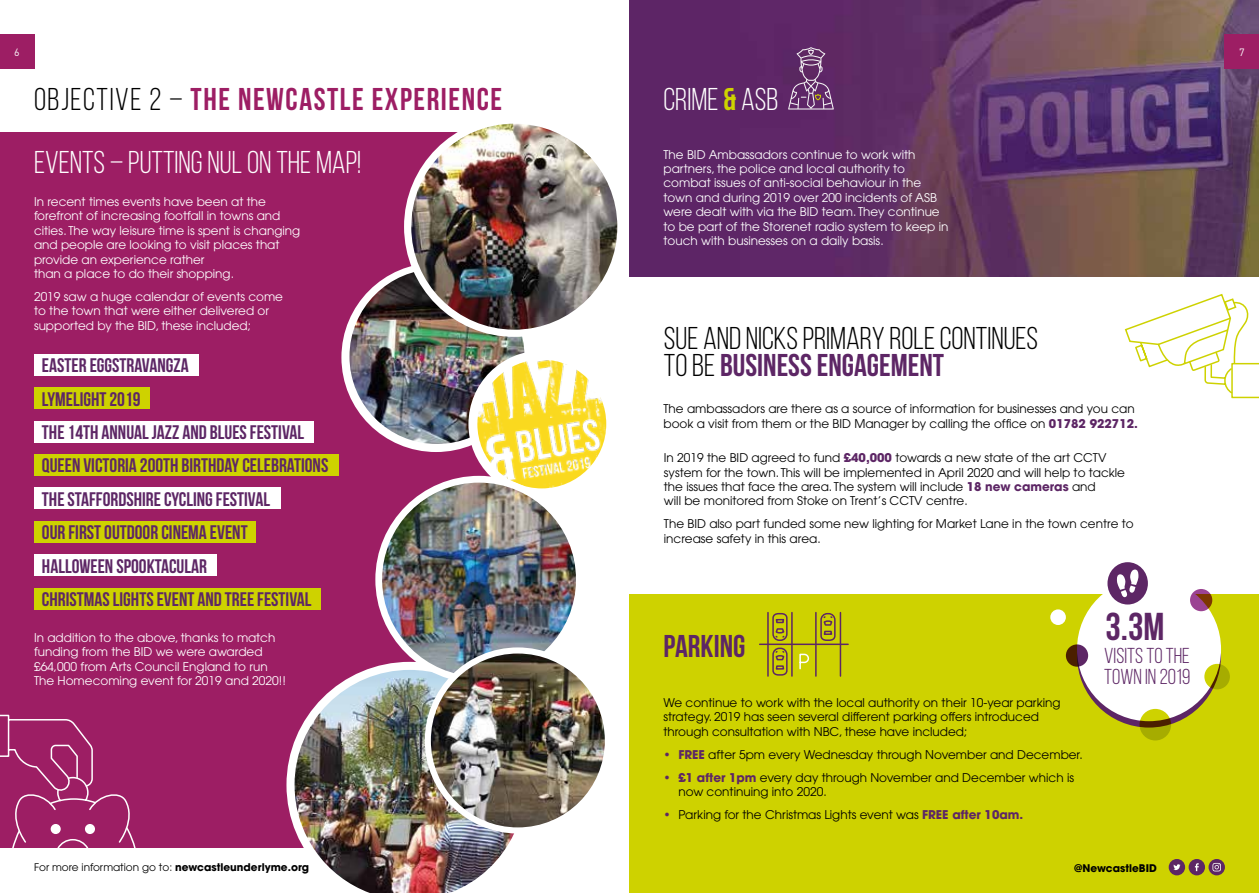
<style>
.page{position:relative;width:1259px;height:893px;background:#fff}
.page>*{position:absolute;margin:0;border:0;box-sizing:border-box;transform-origin:0 0}
.t1{font:700 38.85px "Bebas Neue";color:#5d2665}
.t2{font:31.5px/27px "Bebas Neue";color:#000}
.t3{font:31.5px "Bebas Neue";color:#fff}
.t4{font:700 31.5px "Bebas Neue";letter-spacing:.05em;color:#9d1e64}
.t5{font:700 31.5px "Bebas Neue";color:#5d2665}
.t6{font:21.6px/21px "Bebas Neue";color:#5d2665}
.t7{font:700 19.65px "Bebas Neue";color:#5d2665}
.t8{font:12px/14.4px "Avant Garde";color:#000}
.t9{font:12px/14.4px "Avant Garde";color:#fff}
.t10{font:10.5px "Avant Garde";color:#000}
.t11{font:700 10.5px "Avant Garde";color:#000}
.t12{font:10.5px "DIN";color:#fff}
.s1{font-weight:400;color:#000}
.s2{font-weight:700;color:#ced200}
.s3{font-weight:700}
.s4{font-weight:700;color:#5d2665}
.s5{color:#5d2665}
</style>
<div class="page">
<img style="left:629px;top:0;width:630px;height:276px">
<div style="left:629px;top:594px;width:630px;height:299px;background:#ced200"></div>
<div style="left:0;top:34px;width:34px;height:35px;background:#9d1e64"></div>
<div style="left:1225px;top:34px;width:34px;height:35px;background:#9d1e64"></div>
<div style="left:0;top:132px;width:518px;height:716px;background:#9d1e64"></div>
<div style="left:34px;top:354px;width:164px;height:22px;background:#fff"></div>
<div style="left:34px;top:421px;width:280px;height:21px;background:#fff"></div>
<div style="left:34px;top:487px;width:246px;height:22px;background:#fff"></div>
<div style="left:34px;top:554px;width:183px;height:22px;background:#fff"></div>
<div style="left:34px;top:387px;width:115px;height:22px;background:#ced200"></div>
<div style="left:34px;top:454px;width:304px;height:22px;background:#ced200"></div>
<div style="left:34px;top:521px;width:221px;height:22px;background:#ced200"></div>
<div style="left:34px;top:588px;width:286px;height:21px;background:#ced200"></div>
<div style="left:341px;top:263px;width:189px;height:189px;background:#fff;border-radius:50%"></div>
<img style="left:349px;top:269px;width:175px;height:175px;border-radius:87px">
<div style="left:468px;top:351px;width:147px;height:146px;background:#fff;border-radius:50%"></div>
<img style="left:477px;top:360px;width:129px;height:128px;border-radius:64px">
<div style="left:404px;top:116px;width:220px;height:221px;background:#fff;border-radius:50%"></div>
<img style="left:411px;top:124px;width:206px;height:206px;border-radius:103px">
<svg style="left:286px;top:662px;width:142px;height:166px"></svg>
<img style="left:294px;top:670px;width:220px;height:223px">
<div style="left:375px;top:476px;width:208px;height:207px;background:#fff;border-radius:50%"></div>
<img style="left:382px;top:483px;width:194px;height:193px;border-radius:97px">
<div style="left:425px;top:647px;width:186px;height:186px;background:#fff;border-radius:50%"></div>
<img style="left:431px;top:653px;width:174px;height:174px;border-radius:87px">
<svg style="left:1168px;top:859px;width:57px;height:16px"></svg>
<svg style="left:1077px;top:584px;width:144px;height:143px"></svg>
<div style="left:1077px;top:577px;width:144px;height:144px;background:#fff;border-radius:50%"></div>
<svg style="left:1190px;top:589px;width:22px;height:22px"></svg>
<div style="left:1050px;top:609px;width:16px;height:16px;background:#fff;border-radius:50%"></div>
<svg style="left:1204px;top:664px;width:26px;height:25px"></svg>
<svg style="left:1139px;top:709px;width:32px;height:31px"></svg>
<svg style="left:1066px;top:644px;width:22px;height:23px"></svg>
<div style="left:1107px;top:562px;width:41px;height:42px;background:#5d2665;border-radius:50%"></div>
<svg style="left:1116px;top:569px;width:22px;height:28px"></svg>
<svg style="left:788px;top:47px;width:46px;height:63px;background:#77497b"></svg>
<svg style="left:1124px;top:293px;width:135px;height:105px"></svg>
<svg style="left:0;top:714px;width:136px;height:134px"></svg>
<hr style="left:759px;top:644px;width:89px;height:1px;background:#5d2665">
<hr style="left:767px;top:613px;width:1px;height:63px;background:#5d2665">
<hr style="left:791px;top:613px;width:1px;height:63px;background:#5d2665">
<hr style="left:815px;top:613px;width:1px;height:63px;background:#5d2665">
<svg style="left:799px;top:653px;width:11px;height:17px"></svg>
<svg style="left:820px;top:612px;width:16px;height:29px"></svg>
<svg style="left:771px;top:612px;width:17px;height:64px"></svg>
<hr style="left:839px;top:613px;width:2px;height:63px;background:#5d2665">
<p class="t12" style="left:14px;top:45px;width:7px">6</p>
<p class="t12" style="left:1239px;top:45px;width:7px">7</p>
<h2 class="t4" style="left:34px;top:81px;width:469px"><span class="s1">OBJECTIVE 2 –</span> THE NEWCASTLE EXPERIENCE</h2>
<h2 class="t3" style="left:663px;top:82px;width:116px">CRIME <span class="s2">&amp;</span> ASB</h2>
<h2 class="t3" style="left:34px;top:145px;width:329px">EVENTS – PUTTING NUL ON THE MAP!</h2>
<p class="t9" style="left:34px;top:194px;width:268px">In recent times events have been at the forefront of increasing footfall in towns and cities. The way leisure time is spent is changing and people are looking to visit places that provide an experience rather<br>than a place to do their shopping.</p>
<p class="t9" style="left:34px;top:289px;width:251px">2019 saw a huge calendar of events come to the town that were either delivered or supported by the BID, these included;</p>
<h3 class="t7" style="left:42px;top:355px;width:148px">EASTER EGGSTRAVANGZA</h3>
<h3 class="t7" style="left:42px;top:388px;width:100px">LYMELIGHT 2019</h3>
<h3 class="t7" style="left:42px;top:421px;width:263px">THE 14TH ANNUAL JAZZ AND BLUES FESTIVAL</h3>
<h3 class="t7" style="left:42px;top:454px;width:288px">QUEEN VICTORIA 200TH BIRTHDAY CELEBRATIONS</h3>
<h3 class="t7" style="left:42px;top:488px;width:229px">THE STAFFORDSHIRE CYCLING FESTIVAL</h3>
<h3 class="t7" style="left:42px;top:522px;width:207px">OUR FIRST OUTDOOR CINEMA EVENT</h3>
<h3 class="t7" style="left:42px;top:555px;width:166px">HALLOWEEN SPOOKTACULAR</h3>
<h3 class="t7" style="left:42px;top:588px;width:271px">CHRISTMAS LIGHTS EVENT AND TREE FESTIVAL</h3>
<p class="t9" style="left:34px;top:630px;width:253px">In addition to the above, thanks to match funding from the BID we were awarded £64,000 from Arts Council England to run The Homecoming event for 2019 and 2020!!</p>
<p class="t10" style="left:34px;top:861px;width:276px">For more information go to: <span class="s3">newcastleunderlyme.org</span></p>
<p class="t9" style="left:663px;top:147px;width:286px">The BID Ambassadors continue to work with partners, the police and local authority to combat issues of anti-social behaviour in the town and during 2019 over 200 incidents of ASB were dealt with via the BID team. They continue to be part of the Storenet radio system to keep in touch with businesses on a daily basis.</p>
<h2 class="t2" style="left:664px;top:324px;width:376px">SUE AND NICKS PRIMARY ROLE CONTINUES<br>TO BE <span class="s4">BUSINESS ENGAGEMENT</span></h2>
<p class="t8" style="left:663px;top:402px;width:476px">The ambassadors are there as a source of information for businesses and you can book a visit from them or the BID Manager by calling the office on <span class="s4">01782 922712.</span></p>
<p class="t8" style="left:664px;top:450px;width:462px">In 2019 the BID agreed to fund <span class="s4">£40,000</span> towards a new state of the art CCTV system for the town. This will be implemented in April 2020 and will help to tackle the issues that face the area. The system will include <span class="s4">18 new cameras</span> and<br>will be monitored from Stoke on Trent’s CCTV centre.</p>
<p class="t8" style="left:664px;top:517px;width:471px">The BID also part funded some new lighting for Market Lane in the town centre to increase safety in this area.</p>
<h2 class="t5" style="left:663px;top:629px;width:83px">PARKING</h2>
<p class="t8" style="left:663px;top:695px;width:398px">We continue to work with the local authority on their 10-year parking strategy. 2019 has seen several different parking offers introduced through consultation with NBC, these have included;</p>
<p class="t8" style="left:663px;top:747px;width:421px"><span class="s5">•</span> <span class="s4">FREE</span> after 5pm every Wednesday through November and December.</p>
<p class="t8" style="left:678px;top:770px;width:397px;text-indent:-15px"><span class="s5">•</span> <span class="s4">£1 after 1pm</span> every day through November and December which is now continuing into 2020.</p>
<p class="t8" style="left:663px;top:807px;width:361px"><span class="s5">•</span> Parking for the Christmas Lights event was <span class="s4">FREE after 10am.</span></p>
<h1 class="t1" style="left:1105px;top:606px;width:60px">3.3M</h1>
<h3 class="t6" style="left:1104px;top:645px;width:88px">VISITS TO THE<br>TOWN IN 2019</h3>
<p class="t11" style="left:1074px;top:861px;width:84px">@NewcastleBID</p>
</div>
